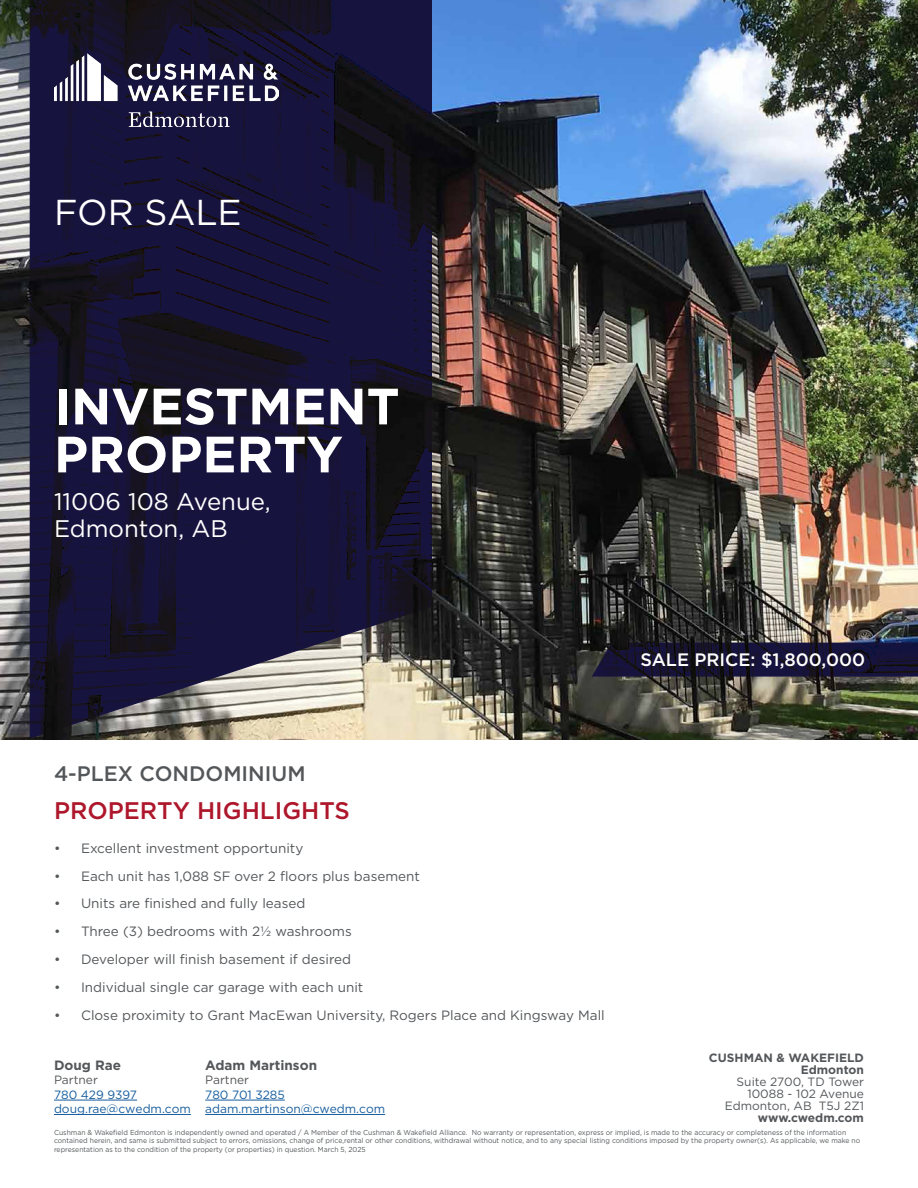
<style>
.page{position:relative;width:918px;height:1188px;background:#fff}
.page>*{position:absolute;margin:0;border:0;box-sizing:border-box;transform-origin:0 0}
.t1{font:700 51px/48px "Gotham";color:#fff}
.t2{font:36px "Gotham";color:#fff}
.t3{font:24px "Gotham";color:#fff}
.t4{font:500 24px "Gotham";color:#ae172b}
.t5{font:500 21px "Gotham";color:#54575a}
.Body_Text{font:500 18px "Gotham";color:#fff}
.t6{font:13.5px "Gotham";color:#54575a}
.Broker_Name{font:700 13.5px "Gotham";color:#54575a}
.Broker_Contact_Smaller{font:12px/14.4px "Gotham";color:#175d9e}
.Company_Address_Text{font:12px/12px "Gotham";color:#54575a;text-align:right}
.Company_Address_Text-2{font:700 12px "Gotham";color:#54575a}
.disclaimer{font:7.2px/8.7px "Gotham";color:#54575a;scale:.95 1}
.s1{color:#54575a}
.s2{font-weight:700}
</style>
<div class="page">
<img style="left:0;top:0;width:918px;height:740px">
<svg style="left:30px;top:0;width:402px;height:740px;background:#25213d"></svg>
<img style="left:54px;top:54px;width:224px;height:72px">
<svg style="left:592px;top:643px;width:326px;height:34px;background:#171330"></svg>
<hr style="left:205px;top:1100px;width:80px;height:1px;background:#175d9e">
<hr style="left:205px;top:1114px;width:180px;height:1px;background:#175d9e">
<hr style="left:54px;top:1100px;width:83px;height:1px;background:#175d9e">
<hr style="left:54px;top:1114px;width:137px;height:1px;background:#175d9e">
<p class="t2" style="left:54px;top:190px;width:189px">FOR SALE</p>
<p class="t1" style="left:54px;top:382px;width:347px">INVESTMENT<br>PROPERTY</p>
<p class="t3" style="left:54px;top:486px;width:218px">11006 108 Avenue,</p>
<p class="t3" style="left:54px;top:513px;width:175px">Edmonton, AB</p>
<p class="Body_Text" style="left:640px;top:648px;width:226px">SALE PRICE: $1,800,000</p>
<p class="t5" style="left:54px;top:760px;width:253px">4-PLEX CONDOMINIUM</p>
<p class="t4" style="left:54px;top:794px;width:297px">PROPERTY HIGHLIGHTS</p>
<p class="t6" style="left:54px;top:839px;width:251px">• Excellent investment opportunity</p>
<p class="t6" style="left:54px;top:867px;width:367px">• Each unit has 1,088 SF over 2 floors plus basement</p>
<p class="t6" style="left:54px;top:895px;width:253px">• Units are finished and fully leased</p>
<p class="t6" style="left:54px;top:923px;width:299px">• Three (3) bedrooms with 2½ washrooms</p>
<p class="t6" style="left:54px;top:951px;width:299px">• Developer will finish basement if desired</p>
<p class="t6" style="left:54px;top:979px;width:311px">• Individual single car garage with each unit</p>
<p class="t6" style="left:54px;top:1007px;width:552px">• Close proximity to Grant MacEwan University, Rogers Place and Kingsway Mall</p>
<p class="Broker_Name" style="left:54px;top:1056px;width:69px">Doug Rae</p>
<p class="Broker_Contact_Smaller" style="left:54px;top:1073px;width:138px"><span class="s1">Partner<br></span>780 429 9397 doug.rae@cwedm.com</p>
<p class="Broker_Name" style="left:205px;top:1056px;width:113px">Adam Martinson</p>
<p class="Broker_Contact_Smaller" style="left:205px;top:1073px;width:181px"><span class="s1">Partner<br></span>780 701 3285 adam.martinson@cwedm.com</p>
<p class="Company_Address_Text-2" style="left:709px;top:1050px;width:157px">CUSHMAN &amp; WAKEFIELD</p>
<p class="Company_Address_Text-2" style="left:801px;top:1062px;width:65px">Edmonton</p>
<p class="Company_Address_Text" style="left:725px;top:1075px;width:141px">Suite 2700, TD Tower<br>10088 - 102 Avenue<br>Edmonton, AB T5J 2Z1 <span class="s2">www.cwedm.com</span></p>
<p class="disclaimer" style="left:54px;top:1128px;width:850px">Cushman &amp; Wakefield Edmonton is independently owned and operated / A Member of the Cushman &amp; Wakefield Alliance. No warranty or representation, express or implied, is made to the accuracy or completeness of the information contained herein, and same is submitted subject to errors, omissions, change of price,rental or other conditions, withdrawal without notice, and to any special listing conditions imposed by the property owner(s). As applicable, we make no representation as to the condition of the property (or properties) in question. March 5, 2025</p>
</div>
